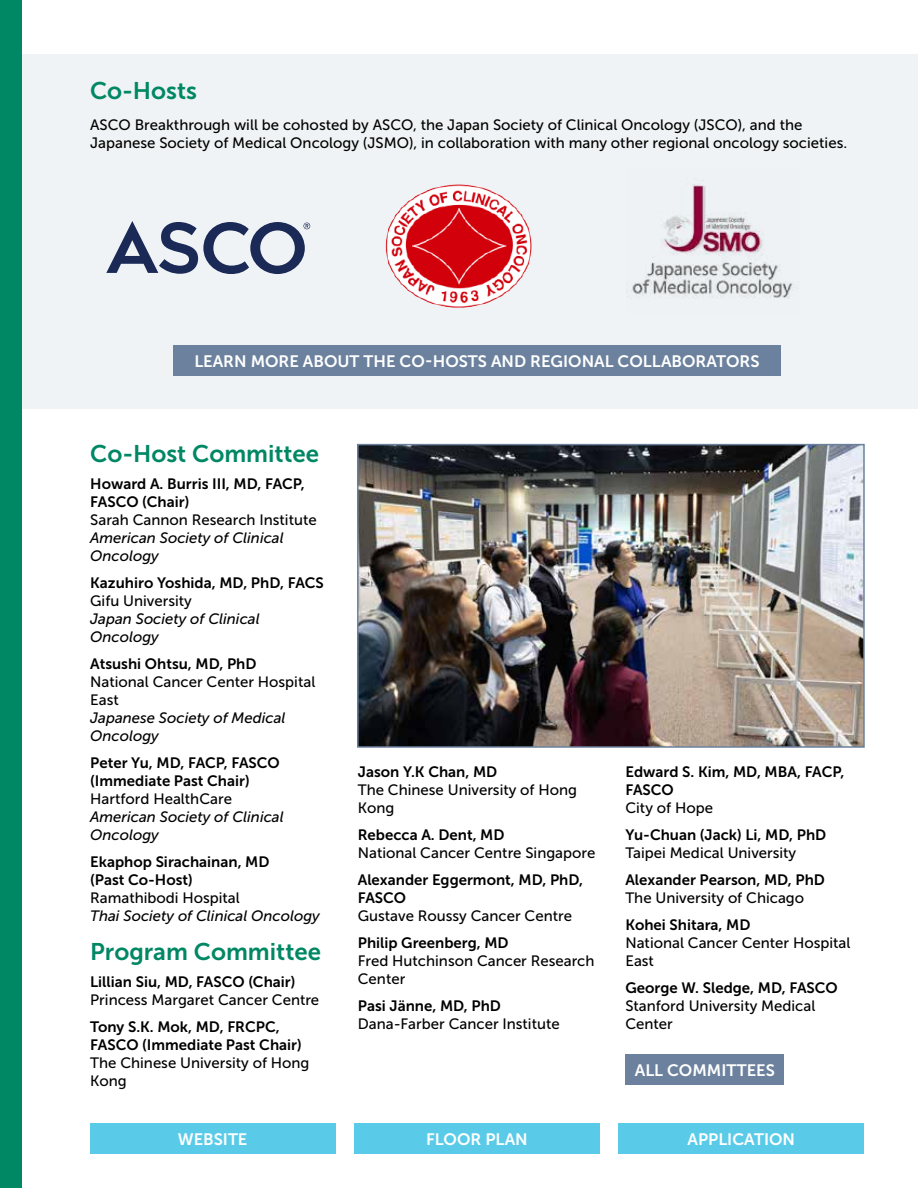
<style>
.page{position:relative;width:918px;height:1188px;background:#fff}
.page>*{position:absolute;margin:0;border:0;box-sizing:border-box;transform-origin:0 0}
.t1{font:24px "Museo Sans 700";color:#008764}
.t2{font:16.5px "Museo Sans 700";color:#fff}
.t3{font:15px/18px "Museo Sans 500";color:#000}
.t4{font:15px/18px "Museo Sans 700";color:#000}
.t5{font:italic 15px/18px "Museo Sans 500";color:#000}
</style>
<div class="page">
<div style="left:13px;top:54px;width:905px;height:355px;background:#f0f3f5"></div>
<div style="left:173px;top:346px;width:608px;height:30px;background:#6b819e"></div>
<svg style="left:106px;top:221px;width:204px;height:53px"></svg>
<img style="left:385px;top:184px;width:147px;height:124px">
<img style="left:626px;top:184px;width:173px;height:115px">
<div style="left:625px;top:1054px;width:159px;height:31px;background:#6b819e"></div>
<img style="left:360px;top:447px;width:502px;height:298px">
<div style="left:357px;top:444px;width:508px;height:304px;border:2px solid #6b819e"></div>
<div style="left:90px;top:1123px;width:245px;height:31px;background:#59cbe8"></div>
<div style="left:354px;top:1123px;width:246px;height:31px;background:#59cbe8"></div>
<div style="left:619px;top:1123px;width:245px;height:31px;background:#59cbe8"></div>
<div style="left:0;top:0;width:22px;height:1188px;background:#008764"></div>
<h1 class="t1" style="left:90px;top:77px;width:108px">Co-Hosts</h1>
<p class="t3" style="left:90px;top:116px;width:758px">ASCO Breakthrough will be cohosted by ASCO, the Japan Society of Clinical Oncology (JSCO), and the<br>Japanese Society of Medical Oncology (JSMO), in collaboration with many other regional oncology societies.</p>
<p class="t2" style="left:194px;top:352px;width:567px">LEARN MORE ABOUT THE CO-HOSTS AND REGIONAL COLLABORATORS</p>
<h1 class="t1" style="left:90px;top:440px;width:231px">Co-Host Committee</h1>
<p class="t4" style="left:90px;top:475px;width:216px">Howard A. Burris III, MD, FACP,<br>FASCO (Chair)</p>
<p class="t3" style="left:90px;top:511px;width:228px">Sarah Cannon Research Institute</p>
<p class="t5" style="left:90px;top:529px;width:195px">American Society of Clinical<br>Oncology</p>
<p class="t4" style="left:90px;top:574px;width:235px">Kazuhiro Yoshida, MD, PhD, FACS</p>
<p class="t3" style="left:90px;top:592px;width:103px">Gifu University</p>
<p class="t5" style="left:90px;top:610px;width:171px">Japan Society of Clinical<br>Oncology</p>
<p class="t4" style="left:90px;top:655px;width:168px">Atsushi Ohtsu, MD, PhD</p>
<p class="t3" style="left:90px;top:673px;width:227px">National Cancer Center Hospital<br>East</p>
<p class="t5" style="left:90px;top:709px;width:197px">Japanese Society of Medical<br>Oncology</p>
<p class="t4" style="left:90px;top:754px;width:191px">Peter Yu, MD, FACP, FASCO (Immediate Past Chair)</p>
<p class="t3" style="left:90px;top:790px;width:143px">Hartford HealthCare</p>
<p class="t5" style="left:90px;top:808px;width:195px">American Society of Clinical<br>Oncology</p>
<p class="t4" style="left:90px;top:853px;width:181px">Ekaphop Sirachainan, MD (Past Co-Host)</p>
<p class="t3" style="left:90px;top:889px;width:151px">Ramathibodi Hospital</p>
<p class="t5" style="left:90px;top:907px;width:231px">Thai Society of Clinical Oncology</p>
<h1 class="t1" style="left:90px;top:938px;width:232px">Program Committee</h1>
<p class="t4" style="left:90px;top:973px;width:207px">Lillian Siu, MD, FASCO (Chair)</p>
<p class="t3" style="left:90px;top:991px;width:231px">Princess Margaret Cancer Centre</p>
<p class="t4" style="left:90px;top:1018px;width:213px">Tony S.K. Mok, MD, FRCPC,<br>FASCO (Immediate Past Chair)</p>
<p class="t3" style="left:90px;top:1054px;width:221px">The Chinese University of Hong<br>Kong</p>
<p class="t4" style="left:358px;top:763px;width:141px">Jason Y.K Chan, MD</p>
<p class="t3" style="left:358px;top:781px;width:221px">The Chinese University of Hong<br>Kong</p>
<p class="t4" style="left:358px;top:826px;width:148px">Rebecca A. Dent, MD</p>
<p class="t3" style="left:358px;top:844px;width:239px">National Cancer Centre Singapore</p>
<p class="t4" style="left:358px;top:871px;width:227px">Alexander Eggermont, MD, PhD,<br>FASCO</p>
<p class="t3" style="left:358px;top:907px;width:216px">Gustave Roussy Cancer Centre</p>
<p class="t4" style="left:358px;top:934px;width:152px">Philip Greenberg, MD</p>
<p class="t3" style="left:358px;top:952px;width:238px">Fred Hutchinson Cancer Research<br>Center</p>
<p class="t4" style="left:358px;top:997px;width:145px">Pasi Jänne, MD, PhD</p>
<p class="t3" style="left:358px;top:1015px;width:203px">Dana-Farber Cancer Institute</p>
<p class="t4" style="left:625px;top:763px;width:220px">Edward S. Kim, MD, MBA, FACP,<br>FASCO</p>
<p class="t3" style="left:625px;top:799px;width:89px">City of Hope</p>
<p class="t4" style="left:625px;top:826px;width:202px">Yu-Chuan (Jack) Li, MD, PhD</p>
<p class="t3" style="left:625px;top:844px;width:172px">Taipei Medical University</p>
<p class="t4" style="left:625px;top:871px;width:201px">Alexander Pearson, MD, PhD</p>
<p class="t3" style="left:625px;top:889px;width:180px">The University of Chicago</p>
<p class="t4" style="left:625px;top:916px;width:127px">Kohei Shitara, MD</p>
<p class="t3" style="left:625px;top:934px;width:227px">National Cancer Center Hospital<br>East</p>
<p class="t4" style="left:625px;top:979px;width:214px">George W. Sledge, MD, FASCO</p>
<p class="t3" style="left:625px;top:997px;width:191px">Stanford University Medical<br>Center</p>
<p class="t2" style="left:635px;top:1061px;width:142px">ALL COMMITTEES</p>
<p class="t2" style="left:178px;top:1130px;width:71px">WEBSITE</p>
<p class="t2" style="left:426px;top:1130px;width:103px">FLOOR PLAN</p>
<p class="t2" style="left:688px;top:1130px;width:109px">APPLICATION</p>
</div>
